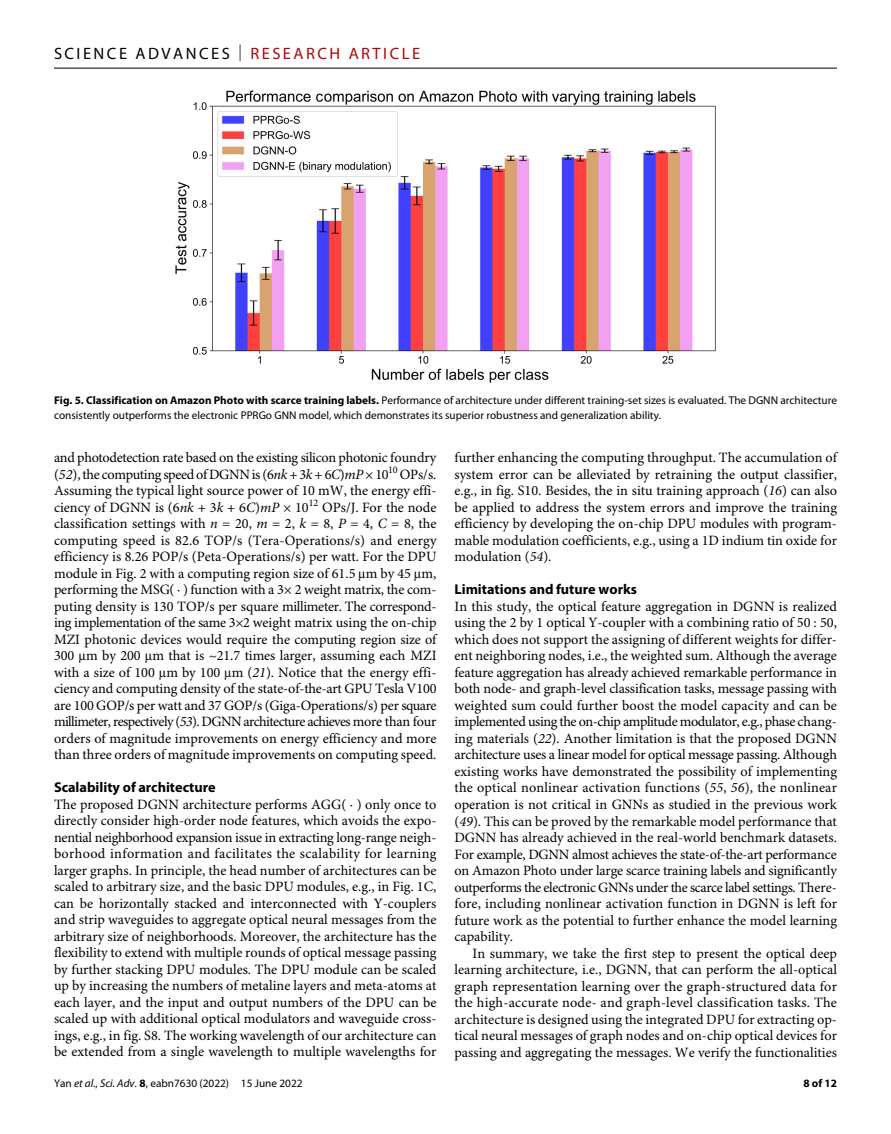
<style>
.page{position:relative;width:891px;height:1134px;background:#fff}
.page>*{position:absolute;margin:0;border:0;box-sizing:border-box;transform-origin:0 0}
.t1{font:16.5px "Myriad Pro";letter-spacing:.15em;color:#000}
.t2{font:14.25px/16.5px "Minion Pro";color:#000;text-align:justify}
.t3{font:700 14.25px "Myriad Pro";color:#000}
.t4{font:11.25px/15px "Myriad Pro";color:#000}
.t5{font:700 11.25px "Myriad Pro";color:#000}
.s1{font-weight:300}
.s2{color:#b10508}
.s3{font-weight:700}
.s4{font-style:italic}
</style>
<div class="page">
<hr style="left:54px;top:68px;width:783px;height:1px;background:#000">
<img style="left:176px;top:90px;width:540px;height:293px">
<p class="t1" style="left:54px;top:40px;width:368px">SCIENCE ADVANCES <span class="s1">|</span> <span class="s2">RESEARCH ARTICLE</span></p>
<p class="t4" style="left:54px;top:393px;width:785px"><span class="s3">Fig. 5. Classification on Amazon Photo with scarce training labels.</span> Performance of architecture under different training-set sizes is evaluated. The DGNN architecture consistently outperforms the electronic PPRGo GNN model, which demonstrates its superior robustness and generalization ability.</p>
<p class="t2" style="left:54px;top:451px;width:384px">and photodetection rate based on the existing silicon photonic foundry (<span class="s4">52</span>), the computing speed of DGNN is (6<span class="s4">nk</span> + 3<span class="s4">k</span> + 6<span class="s4">C</span>)<span class="s4">mP</span> × 10<sup>10</sup> OPs/s.<br>Assuming the typical light source power of 10 mW, the energy effi&shy;ciency of DGNN is (6<span class="s4">nk</span> + 3<span class="s4">k</span> + 6<span class="s4">C</span>)<span class="s4">mP</span> × 10<sup>12</sup> OPs/J. For the node classification settings with <span class="s4">n</span> = 20, <span class="s4">m</span> = 2, <span class="s4">k</span> = 8, <span class="s4">P</span> = 4, <span class="s4">C</span> = 8, the computing speed is 82.6 TOP/s (Tera-Operations/s) and energy efficiency is 8.26 POP/s (Peta-Operations/s) per watt. For the DPU module in Fig. 2 with a computing region size of 61.5 m by 45 m, performing the MSG( · ) function with a 3× 2 weight matrix, the com&shy;puting density is 130 TOP/s per square millimeter. The correspond&shy;ing implementation of the same 3×2 weight matrix using the on-chip MZI photonic devices would require the computing region size of 300 m by 200 m that is ~21.7 times larger, assuming each MZI with a size of 100 m by 100 m (<span class="s4">21</span>). Notice that the energy effi&shy;ciency and computing density of the state-of-the-art GPU Tesla V100 are 100 GOP/s per watt and 37 GOP/s (Giga-Operations/s) per square millimeter, respectively (<span class="s4">53</span>). DGNN architecture achieves more than four orders of magnitude improvements on energy efficiency and more than three orders of magnitude improvements on computing speed.</p>
<p class="t3" style="left:54px;top:776px;width:163px">Scalability of architecture</p>
<p class="t2" style="left:54px;top:797px;width:384px">The proposed DGNN architecture performs AGG( · ) only once to directly consider high-order node features, which avoids the expo&shy;nential neighborhood expansion issue in extracting long-range neigh&shy;borhood information and facilitates the scalability for learning larger graphs. In principle, the head number of architectures can be scaled to arbitrary size, and the basic DPU modules, e.g., in Fig. 1C, can be horizontally stacked and interconnected with Y-couplers and strip waveguides to aggregate optical neural messages from the arbitrary size of neighborhoods. Moreover, the architecture has the flexibility to extend with multiple rounds of optical message passing by further stacking DPU modules. The DPU module can be scaled up by increasing the numbers of metaline layers and meta-atoms at each layer, and the input and output numbers of the DPU can be scaled up with additional optical modulators and waveguide cross&shy;ings, e.g., in fig. S8. The working wavelength of our architecture can be extended from a single wavelength to multiple wavelengths for</p>
<p class="t4" style="left:54px;top:1076px;width:250px">Yan <span class="s4">et al</span>., <span class="s4">Sci. Adv.</span> <span class="s3">8</span>, eabn7630 (2022) 15 June 2022</p>
<p class="t2" style="left:455px;top:451px;width:384px">further enhancing the computing throughput. The accumulation of system error can be alleviated by retraining the output classifier, e.g., in fig. S10. Besides, the in situ training approach (<span class="s4">16</span>) can also be applied to address the system errors and improve the training efficiency by developing the on-chip DPU modules with program&shy;mable modulation coefficients, e.g., using a 1D indium tin oxide for modulation (<span class="s4">54</span>).</p>
<p class="t3" style="left:455px;top:578px;width:184px">Limitations and future works</p>
<p class="t2" style="left:455px;top:600px;width:384px">In this study, the optical feature aggregation in DGNN is realized using the 2 by 1 optical Y-coupler with a combining ratio of 50 : 50, which does not support the assigning of different weights for differ&shy;ent neighboring nodes, i.e., the weighted sum. Although the average feature aggregation has already achieved remarkable performance in both node- and graph-level classification tasks, message passing with weighted sum could further boost the model capacity and can be implemented using the on-chip amplitude modulator, e.g., phase chang&shy;ing materials (<span class="s4">22</span>). Another limitation is that the proposed DGNN architecture uses a linear model for optical message passing. Although existing works have demonstrated the possibility of implementing the optical nonlinear activation functions (<span class="s4">55</span>, <span class="s4">56</span>), the nonlinear operation is not critical in GNNs as studied in the previous work (<span class="s4">49</span>). This can be proved by the remarkable model performance that DGNN has already achieved in the real-world benchmark datasets.<br>For example, DGNN almost achieves the state-of-the-art performance on Amazon Photo under large scarce training labels and significantly outperforms the electronic GNNs under the scarce label settings. There&shy;fore, including nonlinear activation function in DGNN is left for future work as the potential to further enhance the model learning capability.</p>
<p class="t2" style="left:455px;top:946px;width:384px;text-indent:18px">In summary, we take the first step to present the optical deep learning architecture, i.e., DGNN, that can perform the all-optical graph representation learning over the graph-structured data for the high-accurate node- and graph-level classification tasks. The architecture is designed using the integrated DPU for extracting op&shy;tical neural messages of graph nodes and on-chip optical devices for passing and aggregating the messages. We verify the functionalities</p>
<p class="t5" style="left:803px;top:1074px;width:35px">8 of 12</p>
</div>
